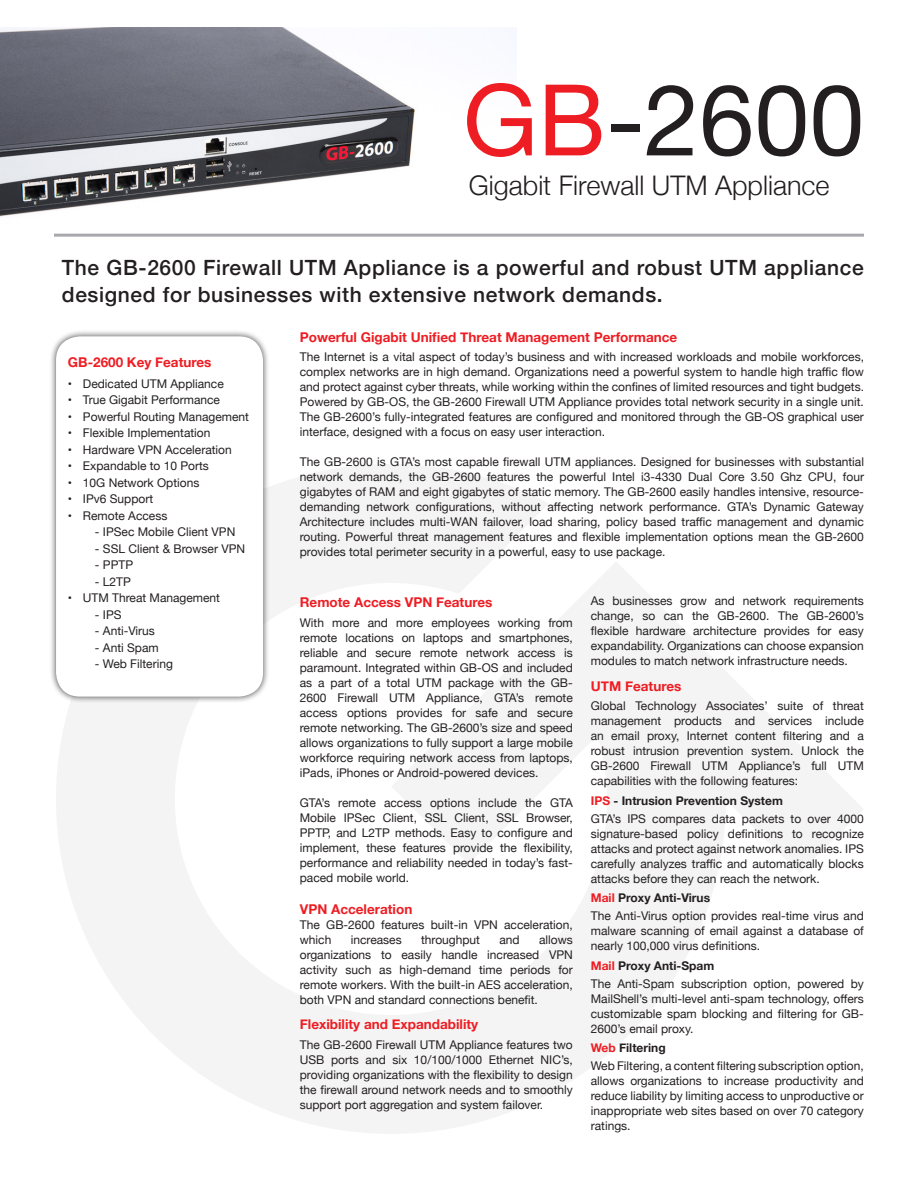
<style>
.page{position:relative;width:918px;height:1188px;background:#fff}
.page>*{position:absolute;margin:0;border:0;box-sizing:border-box;transform-origin:0 0}
.Product{font:99px "Helvetica Neue";color:#231f20}
.ProductSub{font:300 27px "Helvetica Neue";color:#231f20}
.Headline{font:500 21px/27px "Helvetica Neue";letter-spacing:.03em;color:#231f20}
.BasicHead{font:700 13.5px "Helvetica Neue";color:#ee1d23}
.KeyFeaturesList{font:12px/15px "Helvetica Neue";color:#231f20;text-align:justify}
.SmallHead{font:700 12px "Helvetica Neue";color:#231f20}
.s1{color:#ee1d23}
</style>
<div class="page">
<svg style="left:56px;top:464px;width:807px;height:669px"></svg>
<img style="left:0;top:27px;width:517px;height:207px">
<hr style="left:54px;top:234px;width:810px;height:3px;background:#a8a9ad">
<div style="left:49px;top:329px;width:221px;height:374px;background:#231f20;opacity:.75"></div>
<div style="left:56px;top:336px;width:207px;height:361px;background:#fff;border-radius:24px"></div>
<p class="Product" style="left:463px;top:49px;width:403px"><span class="s1">GB</span>-2600</p>
<p class="ProductSub" style="left:469px;top:164px;width:362px">Gigabit Firewall UTM Appliance</p>
<p class="Headline" style="left:62px;top:252px;width:803px">The GB-2600 Firewall UTM Appliance is a powerful and robust UTM appliance designed for businesses with extensive network demands.</p>
<p class="BasicHead" style="left:68px;top:351px;width:145px">GB-2600 Key Features</p>
<p class="KeyFeaturesList" style="left:68px;top:376px;width:157px">• Dedicated UTM Appliance</p>
<p class="KeyFeaturesList" style="left:68px;top:393px;width:154px">• True Gigabit Performance</p>
<p class="KeyFeaturesList" style="left:68px;top:409px;width:183px">• Powerful Routing Management</p>
<p class="KeyFeaturesList" style="left:68px;top:426px;width:144px">• Flexible Implementation</p>
<p class="KeyFeaturesList" style="left:68px;top:442px;width:165px">• Hardware VPN Acceleration</p>
<p class="KeyFeaturesList" style="left:68px;top:459px;width:143px">• Expandable to 10 Ports</p>
<p class="KeyFeaturesList" style="left:68px;top:475px;width:133px">• 10G Network Options</p>
<p class="KeyFeaturesList" style="left:68px;top:492px;width:87px">• IPv6 Support</p>
<p class="KeyFeaturesList" style="left:68px;top:508px;width:101px">• Remote Access</p>
<p class="KeyFeaturesList" style="left:95px;top:525px;width:142px">- IPSec Mobile Client VPN</p>
<p class="KeyFeaturesList" style="left:95px;top:541px;width:152px">- SSL Client &amp; Browser VPN</p>
<p class="KeyFeaturesList" style="left:95px;top:558px;width:40px">- PPTP</p>
<p class="KeyFeaturesList" style="left:95px;top:574px;width:38px">- L2TP</p>
<p class="KeyFeaturesList" style="left:68px;top:591px;width:154px">• UTM Threat Management</p>
<p class="KeyFeaturesList" style="left:95px;top:607px;width:28px">- IPS</p>
<p class="KeyFeaturesList" style="left:95px;top:624px;width:62px">- Anti-Virus</p>
<p class="KeyFeaturesList" style="left:95px;top:640px;width:65px">- Anti Spam</p>
<p class="KeyFeaturesList" style="left:95px;top:657px;width:79px">- Web Filtering</p>
<p class="BasicHead" style="left:300px;top:326px;width:379px">Powerful Gigabit Unified Threat Management Performance</p>
<p class="KeyFeaturesList" style="left:300px;top:350px;width:566px">The Internet is a vital aspect of today’s business and with increased workloads and mobile workforces, complex networks are in high demand. Organizations need a powerful system to handle high traffic flow and protect against cyber threats, while working within the confines of limited resources and tight budgets.<br>Powered by GB-OS, the GB-2600 Firewall UTM Appliance provides total network security in a single unit.<br>The GB-2600’s fully-integrated features are configured and monitored through the GB-OS graphical user interface, designed with a focus on easy user interaction.</p>
<p class="KeyFeaturesList" style="left:300px;top:455px;width:566px">The GB-2600 is GTA’s most capable firewall UTM appliances. Designed for businesses with substantial network demands, the GB-2600 features the powerful Intel i3-4330 Dual Core 3.50 Ghz CPU, four gigabytes of RAM and eight gigabytes of static memory. The GB-2600 easily handles intensive, resource&shy;demanding network configurations, without affecting network performance. GTA’s Dynamic Gateway Architecture includes multi-WAN failover, load sharing, policy based traffic management and dynamic routing. Powerful threat management features and flexible implementation options mean the GB-2600 provides total perimeter security in a powerful, easy to use package.</p>
<p class="BasicHead" style="left:300px;top:592px;width:194px">Remote Access VPN Features</p>
<p class="KeyFeaturesList" style="left:300px;top:616px;width:275px">With more and more employees working from remote locations on laptops and smartphones, reliable and secure remote network access is paramount. Integrated within GB-OS and included as a part of a total UTM package with the GB-2600 Firewall UTM Appliance, GTA’s remote access options provides for safe and secure remote networking. The GB-2600’s size and speed allows organizations to fully support a large mobile workforce requiring network access from laptops, iPads, iPhones or Android-powered devices.</p>
<p class="KeyFeaturesList" style="left:300px;top:796px;width:275px">GTA’s remote access options include the GTA Mobile IPSec Client, SSL Client, SSL Browser, PPTP, and L2TP methods. Easy to configure and implement, these features provide the flexibility, performance and reliability needed in today’s fast&shy;paced mobile world.</p>
<p class="BasicHead" style="left:300px;top:899px;width:114px">VPN Acceleration</p>
<p class="KeyFeaturesList" style="left:300px;top:918px;width:274px">The GB-2600 features built-in VPN acceleration, which</p>
<p class="KeyFeaturesList" style="left:591px;top:594px;width:275px">As businesses grow and network requirements change, so can the GB-2600. The GB-2600’s flexible hardware architecture provides for easy expandability. Organizations can choose expansion modules to match network infrastructure needs.</p>
<p class="BasicHead" style="left:591px;top:675px;width:92px">UTM Features</p>
<p class="KeyFeaturesList" style="left:591px;top:699px;width:274px">Global Technology Associates’ suite of threat management products and services include an email proxy, Internet content filtering and a robust intrusion prevention system. Unlock the GB-2600 Firewall UTM Appliance’s full UTM capabilities with the following features:</p>
<p class="SmallHead" style="left:591px;top:791px;width:194px"><span class="s1">IPS</span> - Intrusion Prevention System</p>
<p class="KeyFeaturesList" style="left:591px;top:812px;width:275px">GTA’s IPS compares data packets to over 4000 signature-based policy definitions to recognize attacks and protect against network anomalies. IPS carefully analyzes traffic and automatically blocks attacks before they can reach the network.</p>
<p class="SmallHead" style="left:591px;top:888px;width:121px"><span class="s1">Mail</span> Proxy Anti-Virus</p>
<p class="KeyFeaturesList" style="left:591px;top:909px;width:275px">The Anti-Virus option provides real-time virus and malware scanning of email against a database of nearly 100,000 virus definitions.</p>
<p class="SmallHead" style="left:591px;top:956px;width:125px"><span class="s1">Mail</span> Proxy Anti-Spam</p>
<p class="KeyFeaturesList" style="left:591px;top:977px;width:275px">The Anti-Spam subscription option, powered by MailShell’s multi-level anti-spam technology, offers customizable spam blocking and filtering for GB-2600’s email proxy.</p>
<p class="SmallHead" style="left:591px;top:1038px;width:76px"><span class="s1">Web</span> Filtering</p>
<p class="KeyFeaturesList" style="left:591px;top:1059px;width:275px">Web Filtering, a content filtering subscription option, allows organizations to increase productivity and reduce liability by limiting access to unproductive or inappropriate web sites based on over 70 category ratings.</p>
<p class="KeyFeaturesList" style="left:300px;top:933px;width:275px;text-indent:239px">allows organizations to easily handle increased VPN activity such as high-demand time periods for remote workers. With the built-in AES acceleration, both VPN and standard connections benefit.</p>
<p class="BasicHead" style="left:300px;top:1014px;width:180px">Flexibility and Expandability</p>
<p class="KeyFeaturesList" style="left:300px;top:1038px;width:275px">The GB-2600 Firewall UTM Appliance features two USB ports and six 10/100/1000 Ethernet NIC’s, providing organizations with the flexibility to design the firewall around network needs and to smoothly support port aggregation and system failover.</p>
<p class="KeyFeaturesList" style="left:351px;top:933px;width:52px">increases</p>
<p class="KeyFeaturesList" style="left:421px;top:933px;width:60px">throughput</p>
<p class="KeyFeaturesList" style="left:499px;top:933px;width:22px">and</p>
</div>
